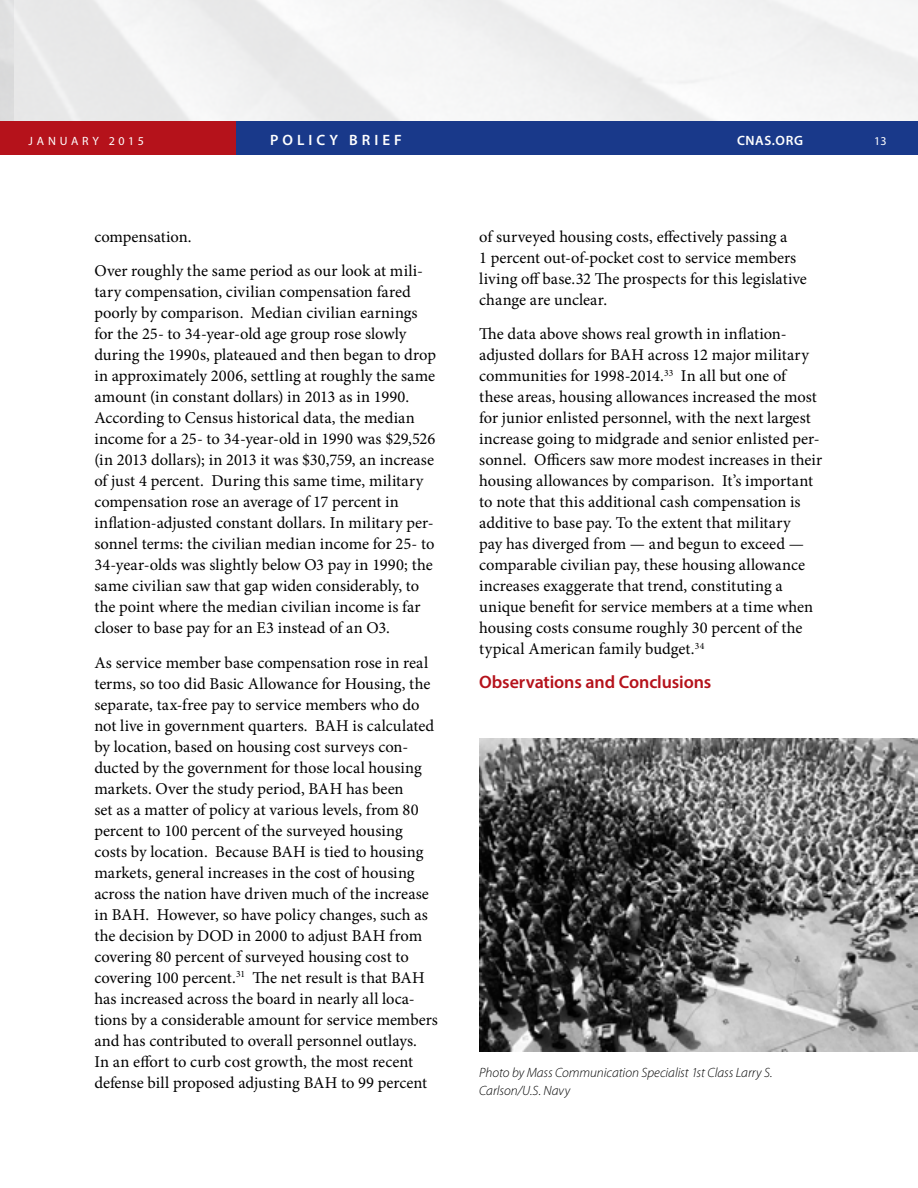
<style>
.page{position:relative;width:918px;height:1188px;background:#fff}
.page>*{position:absolute;margin:0;border:0;box-sizing:border-box;transform-origin:0 0}
.t1{font:600 18px "Myriad Pro";letter-spacing:-.01em;color:#b5121b}
.t2{font:16.5px/21px "Minion Pro";color:#000}
.t3{font:600 15px "Myriad Pro";letter-spacing:.27em;color:#fff}
.t4{font:italic 300 13.5px/18px "Myriad Pro";letter-spacing:-.005em;color:#000}
.t5{font:600 13.5px "Myriad Pro";letter-spacing:.045em;color:#fff}
.t6{font:12px "Myriad Pro";letter-spacing:.305em;color:#fff}
</style>
<div class="page">
<img style="left:0;top:0;width:918px;height:122px">
<div style="left:236px;top:122px;width:682px;height:33px;background:#19398a"></div>
<div style="left:0;top:122px;width:236px;height:33px;background:#b5121b"></div>
<img style="left:479px;top:738px;width:439px;height:314px">
<p class="t6" style="left:29px;top:134px;width:117px">JANUARY 2015</p>
<p class="t3" style="left:270px;top:131px;width:133px">POLICY BRIEF</p>
<p class="t5" style="left:737px;top:132px;width:68px">CNAS.ORG</p>
<p class="t6" style="left:874px;top:134px;width:14px">13</p>
<p class="t2" style="left:94px;top:219px;width:330px;line-height:34.5px">compensation.<br>Over roughly the same period as our look at mili-</p>
<p class="t2" style="left:94px;top:281px;width:343px">tary compensation, civilian compensation fared poorly by comparison. Median civilian earnings for the 25- to 34-year-old age group rose slowly during the 1990s, plateaued and then began to drop in approximately 2006, settling at roughly the same amount (in constant dollars) in 2013 as in 1990.<br>According to Census historical data, the median income for a 25- to 34-year-old in 1990 was $29,526 (in 2013 dollars); in 2013 it was $30,759, an increase of just 4 percent. During this same time, military compensation rose an average of 17 percent in inflation-adjusted constant dollars. In military per&shy;sonnel terms: the civilian median income for 25- to 34-year-olds was slightly below O3 pay in 1990; the same civilian saw that gap widen considerably, to the point where the median civilian income is far closer to base pay for an E3 instead of an O3.</p>
<p class="t2" style="left:94px;top:652px;width:345px">As service member base compensation rose in real terms, so too did Basic Allowance for Housing, the separate, tax-free pay to service members who do not live in government quarters. BAH is calculated by location, based on housing cost surveys con&shy;ducted by the government for those local housing markets. Over the study period, BAH has been<br>set as a matter of policy at various levels, from 80 percent to 100 percent of the surveyed housing costs by location. Because BAH is tied to housing markets, general increases in the cost of housing across the nation have driven much of the increase in BAH. However, so have policy changes, such as the decision by DOD in 2000 to adjust BAH from covering 80 percent of surveyed housing cost to covering 100 percent.<sup>31</sup> The net result is that BAH has increased across the board in nearly all loca&shy;tions by a considerable amount for service members and has contributed to overall personnel outlays.<br>In an effort to curb cost growth, the most recent defense bill proposed adjusting BAH to 99 percent</p>
<p class="t2" style="left:479px;top:226px;width:329px">of surveyed housing costs, effectively passing a<br>1 percent out-of-pocket cost to service members living off base.32 The prospects for this legislative change are unclear.</p>
<p class="t2" style="left:479px;top:323px;width:345px">The data above shows real growth in inflation&shy;adjusted dollars for BAH across 12 major military communities for 1998-2014.<sup>33</sup> In all but one of these areas, housing allowances increased the most for junior enlisted personnel, with the next largest increase going to midgrade and senior enlisted per&shy;sonnel. Officers saw more modest increases in their housing allowances by comparison. It’s important to note that this additional cash compensation is additive to base pay. To the extent that military<br>pay has diverged from — and begun to exceed — comparable civilian pay, these housing allowance increases exaggerate that trend, constituting a unique benefit for service members at a time when housing costs consume roughly 30 percent of the typical American family budget.<sup>34</sup></p>
<p class="t1" style="left:479px;top:671px;width:234px">Observations and Conclusions</p>
<p class="t4" style="left:479px;top:1064px;width:295px">Photo by Mass Communication Specialist 1st Class Larry S.<br>Carlson/U.S. Navy</p>
</div>
